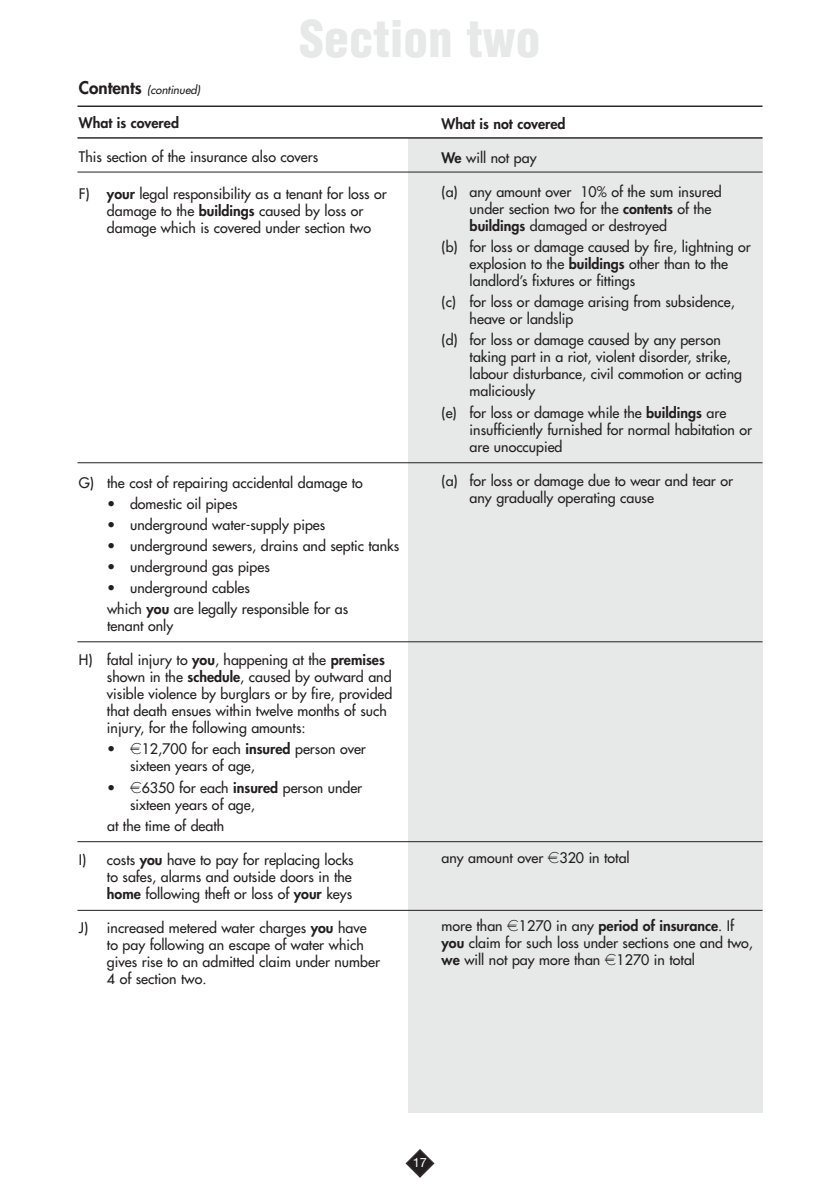
<style>
.page{position:relative;width:840px;height:1191px;background:#fff}
.page>*{position:absolute;margin:0;border:0;box-sizing:border-box;transform-origin:0 0}
.t1{font:900 condensed 49.2px "Helvetica";color:#e7e8e8}
.t2{font:14.2px/17px "Futura";color:#231f20}
.t3{font:800 14.2px "Futura";color:#231f20}
.t4{font:12.8px "Helvetica Neue";color:#fff}
.t5{font:italic 11.4px "Futura";color:#231f20}
.s1{font-weight:800;font-style:normal;font-size:17px}
.s2{font-weight:800}
.s3{font-family:"Euro font"}
</style>
<div class="page">
<div style="left:407px;top:138px;width:355px;height:975px;background:#e7e8e8"></div>
<svg style="left:405px;top:1149px;width:29px;height:29px"></svg>
<hr style="left:77px;top:106px;width:685px;height:1px;background:#231f20">
<hr style="left:77px;top:137px;width:685px;height:2px;background:#231f20">
<hr style="left:77px;top:172px;width:685px;height:1px;background:#231f20">
<hr style="left:77px;top:462px;width:685px;height:1px;background:#231f20">
<hr style="left:77px;top:841px;width:685px;height:1px;background:#231f20">
<hr style="left:77px;top:641px;width:685px;height:1px;background:#231f20">
<hr style="left:77px;top:910px;width:685px;height:1px;background:#231f20">
<h1 class="t1" style="left:299px;top:20px;width:242px">Section two</h1>
<p class="t5" style="left:79px;top:84px;width:125px"><span class="s1">C o n te n ts</span> (continued)</p>
<p class="t3" style="left:79px;top:116px;width:102px">What is covered</p>
<p class="t2" style="left:79px;top:150px;width:241px">This section of the insurance also covers</p>
<p class="t2" style="left:107px;top:186px;width:281px;text-indent:-28px">F) <span class="s2">your</span> legal responsibility as a tenant for loss or damage to the <span class="s2">buildings</span> caused by loss or damage which is covered under section two</p>
<p class="t2" style="left:79px;top:475px;width:285px">G) the cost of repairing accidental damage to</p>
<p class="t2" style="left:107px;top:496px;width:132px">• domestic oil pipes</p>
<p class="t2" style="left:107px;top:517px;width:220px">• underground water-supply pipes</p>
<p class="t2" style="left:107px;top:538px;width:293px">• underground sewers, drains and septic tanks</p>
<p class="t2" style="left:107px;top:559px;width:164px">• underground gas pipes</p>
<p class="t2" style="left:107px;top:578px;width:242px;line-height:21px">• underground cables<br>which <span class="s2">you</span> are legally responsible for as</p>
<p class="t2" style="left:107px;top:618px;width:68px">tenant only</p>
<p class="t2" style="left:107px;top:652px;width:287px;text-indent:-28px">H) fatal injury to <span class="s2">you</span>, happening at the <span class="s2">premises </span>shown in the <span class="s2">schedule</span>, caused by outward and visible violence by burglars or by fire, provided that death ensues within twelve months of such injury, for the following amounts:</p>
<p class="t2" style="left:130px;top:741px;width:237px;text-indent:-23px">• <span class="s3">R</span>12,700 for each <span class="s2">insured</span> person over sixteen years of age,</p>
<p class="t2" style="left:130px;top:779px;width:233px;text-indent:-23px">• <span class="s3">R</span>6350 for each <span class="s2">insured</span> person under sixteen years of age,</p>
<p class="t2" style="left:107px;top:818px;width:119px">at the time of death</p>
<p class="t2" style="left:107px;top:852px;width:248px;text-indent:-28px">I) costs <span class="s2">you</span> have to pay for replacing locks to safes, alarms and outside doors in the <span class="s2">home</span> following theft or loss of <span class="s2">your</span> keys</p>
<p class="t2" style="left:107px;top:920px;width:274px;text-indent:-28px">J) increased metered water charges <span class="s2">you</span> have to pay following an escape of water which gives rise to an admitted claim under number 4 of section two.</p>
<p class="t3" style="left:441px;top:117px;width:125px">What is not covered</p>
<p class="t2" style="left:441px;top:150px;width:96px"><span class="s2">We</span> will not pay</p>
<p class="t2" style="left:469px;top:184px;width:253px;text-indent:-28px">(a) any amount over 10% of the sum insured under section two for the <span class="s2">contents</span> of the <span class="s2">buildings</span> damaged or destroyed</p>
<p class="t2" style="left:469px;top:239px;width:282px;text-indent:-28px">(b) for loss or damage caused by fire, lightning or explosion to the <span class="s2">buildings</span> other than to the landlord’s fixtures or fittings</p>
<p class="t2" style="left:469px;top:294px;width:266px;text-indent:-28px">(c) for loss or damage arising from subsidence, heave or landslip</p>
<p class="t2" style="left:469px;top:332px;width:274px;text-indent:-28px">(d) for loss or damage caused by any person taking part in a riot, violent disorder, strike, labour disturbance, civil commotion or acting maliciously</p>
<p class="t2" style="left:469px;top:405px;width:284px;text-indent:-28px">(e) for loss or damage while the <span class="s2">buildings</span> are insufficiently furnished for normal habitation or are unoccupied</p>
<p class="t2" style="left:469px;top:473px;width:265px;text-indent:-28px">(a) for loss or damage due to wear and tear or any gradually operating cause</p>
<p class="t2" style="left:441px;top:850px;width:190px">any amount over <span class="s3">R</span>320 in total</p>
<p class="t2" style="left:441px;top:918px;width:313px">more than <span class="s3">R</span>1270 in any <span class="s2">period of insurance</span>. If <span class="s2">you</span> claim for such loss under sections one and two, <span class="s2">we</span> will not pay more than <span class="s3">R</span>1270 in total</p>
<p class="t4" style="left:412px;top:1158px;width:16px">17</p>
</div>
